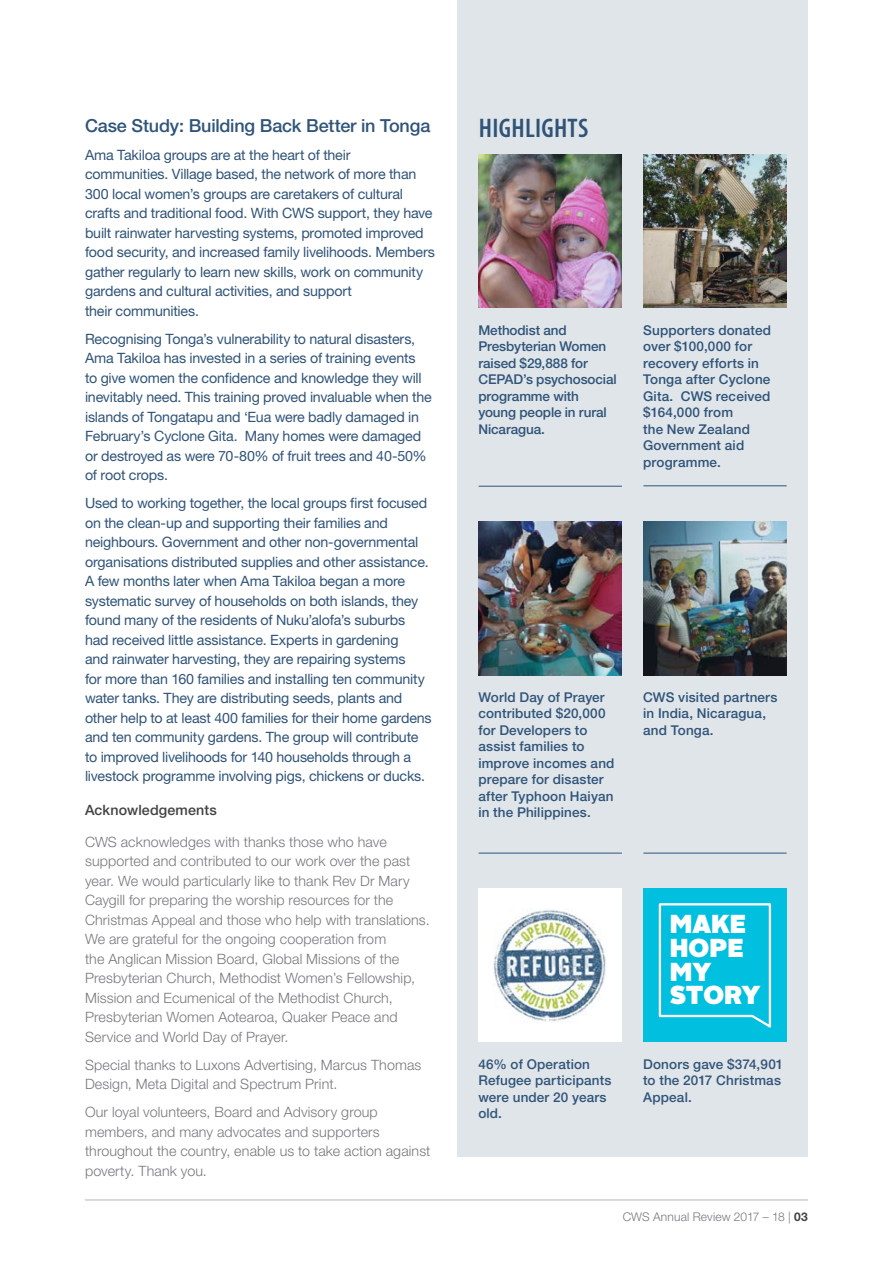
<style>
.page{position:relative;width:893px;height:1263px;background:#fff}
.page>*{position:absolute;margin:0;border:0;box-sizing:border-box;transform-origin:0 0}
.t1{font:600 condensed 27px "Myriad Pro";letter-spacing:.01em;color:#305478}
.t2{font:900 25.95px/23.7px "Alright Sans";color:#fff}
.t3{font:500 18px "Helvetica Neue LT Pro";letter-spacing:-.01em;color:#305478}
.t4{font:14.25px/19.5px "Helvetica Neue LT Pro";letter-spacing:-.015em;color:#305478}
.t5{font:300 14.25px/19.5px "Helvetica Neue LT Pro";letter-spacing:.01em;color:#77787b}
.t6{font:500 14.25px "Helvetica Neue LT Pro";letter-spacing:.01em;color:#434243}
.t7{font:500 13.5px/16.5px "Helvetica Neue LT Pro";letter-spacing:.01em;color:#305478}
.t8{font:500 13.5px/16.5px "Helvetica Neue LT Pro";letter-spacing:-.01em;color:#305478}
.t9{font:300 12px "Helvetica Neue LT Pro";letter-spacing:.01em;color:#77787b}
.s1{font-weight:700;color:#434243}
</style>
<div class="page">
<hr style="left:85px;top:1199px;width:723px;height:1px;background:#bcbec0">
<img style="left:457px;top:0;width:351px;height:1157px">
<div style="left:478px;top:889px;width:144px;height:153px;background:#fff"></div>
<img style="left:494px;top:908px;width:113px;height:114px">
<div style="left:643px;top:889px;width:144px;height:153px;background:#00bfdf"></div>
<svg style="left:658px;top:903px;width:114px;height:125px"></svg>
<p class="t3" style="left:85px;top:115px;width:347px">Case Study: Building Back Better in Tonga</p>
<p class="t4" style="left:85px;top:145px;width:351px">Ama Takiloa groups are at the heart of their communities. Village based, the network of more than 300 local women’s groups are caretakers of cultural crafts and traditional food. With CWS support, they have built rainwater harvesting systems, promoted improved food security, and increased family livelihoods. Members gather regularly to learn new skills, work on community gardens and cultural activities, and support<br>their communities.</p>
<p class="t4" style="left:85px;top:329px;width:348px">Recognising Tonga’s vulnerability to natural disasters, Ama Takiloa has invested in a series of training events<br>to give women the confidence and knowledge they will inevitably need. This training proved invaluable when the islands of Tongatapu and ‘Eua were badly damaged in February’s Cyclone Gita. Many homes were damaged or destroyed as were 70-80% of fruit trees and 40-50% of root crops.</p>
<p class="t4" style="left:85px;top:493px;width:348px">Used to working together, the local groups first focused on the clean-up and supporting their families and neighbours. Government and other non-governmental organisations distributed supplies and other assistance.<br>A few months later when Ama Takiloa began a more systematic survey of households on both islands, they found many of the residents of Nuku’alofa’s suburbs had received little assistance. Experts in gardening<br>and rainwater harvesting, they are repairing systems<br>for more than 160 families and installing ten community water tanks. They are distributing seeds, plants and other help to at least 400 families for their home gardens and ten community gardens. The group will contribute to improved livelihoods for 140 households through a livestock programme involving pigs, chickens or ducks.</p>
<p class="t6" style="left:85px;top:801px;width:133px">Acknowledgements</p>
<p class="t5" style="left:85px;top:832px;width:346px">CWS acknowledges with thanks those who have supported and contributed to our work over the past year. We would particularly like to thank Rev Dr Mary Caygill for preparing the worship resources for the Christmas Appeal and those who help with translations.<br>We are grateful for the ongoing cooperation from<br>the Anglican Mission Board, Global Missions of the Presbyterian Church, Methodist Women’s Fellowship, Mission and Ecumenical of the Methodist Church, Presbyterian Women Aotearoa, Quaker Peace and Service and World Day of Prayer.</p>
<p class="t5" style="left:85px;top:1055px;width:338px">Special thanks to Luxons Advertising, Marcus Thomas<br>Design, Meta Digital and Spectrum Print.</p>
<p class="t5" style="left:85px;top:1102px;width:347px">Our loyal volunteers, Board and Advisory group members, and many advocates and supporters throughout the country, enable us to take action against poverty. Thank you.</p>
<h1 class="t1" style="left:479px;top:112px;width:111px">HIGHLIGHTS</h1>
<p class="t8" style="left:478px;top:321px;width:140px">Methodist and<br>Presbyterian Women raised $29,888 for<br>CEPAD’s psychosocial programme with young people in rural<br>Nicaragua.</p>
<p class="t7" style="left:643px;top:321px;width:129px">Supporters donated over $100,000 for recovery efforts in<br>Tonga after Cyclone<br>Gita. CWS received $164,000 from<br>the New Zealand<br>Government aid programme.</p>
<p class="t7" style="left:478px;top:689px;width:138px">World Day of Prayer contributed $20,000 for Developers to assist families to improve incomes and prepare for disaster after Typhoon Haiyan in the Philippines.</p>
<p class="t7" style="left:643px;top:689px;width:136px">CWS visited partners in India, Nicaragua, and Tonga.</p>
<h2 class="t2" style="left:670px;top:912px;width:92px">MAKE<br>HOPE<br>MY<br>STORY</h2>
<p class="t7" style="left:478px;top:1055px;width:135px">46% of Operation<br>Refugee participants were under 20 years old.</p>
<p class="t7" style="left:643px;top:1055px;width:142px">Donors gave $374,901 to the 2017 Christmas<br>Appeal.</p>
<p class="t9" style="left:623px;top:1209px;width:187px">CWS Annual Review 2017 – 18 | <span class="s1">03</span></p>
</div>
